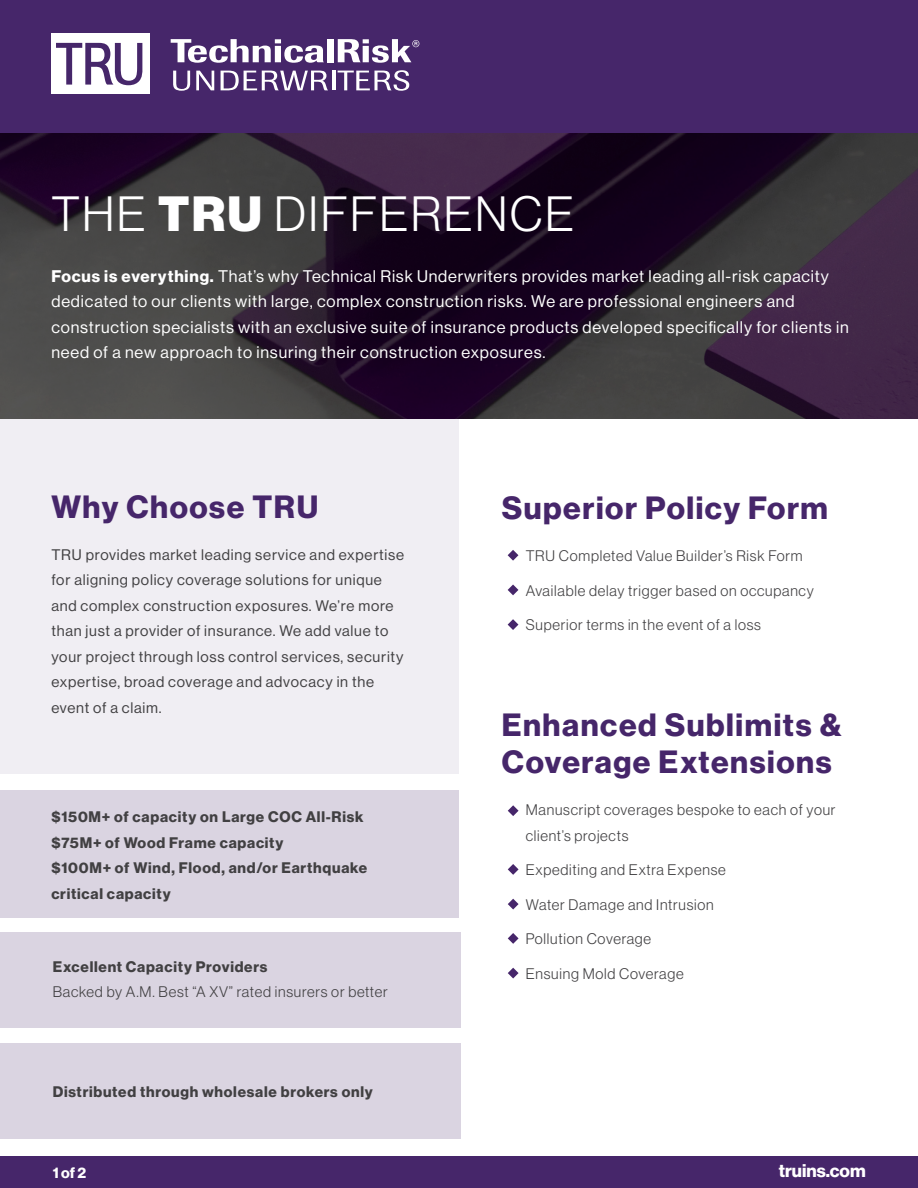
<style>
.page{position:relative;width:918px;height:1188px;background:#fff}
.page>*{position:absolute;margin:0;border:0;box-sizing:border-box;transform-origin:0 0}
.t1{font:48.45px "N Haas Grotesk DS Pro 45 Lt";letter-spacing:.05em;color:#fff}
.t2{font:31.5px/37.8px "N Haas Grotesk DS Pro 75 Bd";letter-spacing:.05em;color:#46266a}
.t3{font:18px "N Haas Grotesk DS Pro 75 Bd";color:#fff}
.t4{font:16.5px/25.5px "N Haas Grotesk DS Pro 55 Rg";letter-spacing:.05em;color:#fff}
.t5{font:15px/25.5px "N Haas Grotesk DS Pro 45 Lt";letter-spacing:.05em;color:#414042}
.t6{font:15px/25.5px "N Haas Grotesk DS Pro 55 Rg";letter-spacing:.05em;color:#414042}
.t7{font:15px/25.5px "N Haas Grotesk DS Pro 75 Bd";letter-spacing:.05em;color:#414042}
.t8{font:15px "N Haas Grotesk DS Pro 75 Bd";color:#fff}
.s1{font-family:"N Haas Grotesk DS Pro 95 Blk"}
.s2{font-family:"N Haas Grotesk DS Pro 75 Bd"}
</style>
<div class="page">
<div style="left:0;top:419px;width:459px;height:355px;background:#f0eef3"></div>
<div style="left:0;top:790px;width:459px;height:127px;background:#dad4e1"></div>
<svg style="left:0;top:133px;width:918px;height:286px;background:#332736"></svg>
<div style="left:0;top:0;width:918px;height:133px;background:#46266a"></div>
<svg style="left:171px;top:39px;width:153px;height:24px"></svg>
<div style="left:327px;top:39px;width:6px;height:23px;background:#fff"></div>
<svg style="left:173px;top:71px;width:17px;height:20px"></svg>
<svg style="left:196px;top:71px;width:18px;height:19px"></svg>
<svg style="left:221px;top:71px;width:107px;height:19px"></svg>
<hr style="left:332px;top:71px;width:3px;height:19px;background:#fff">
<svg style="left:338px;top:70px;width:71px;height:21px"></svg>
<div style="left:51px;top:33px;width:99px;height:61px;background:#fff"></div>
<svg style="left:56px;top:43px;width:86px;height:42px"></svg>
<svg style="left:338px;top:39px;width:81px;height:24px"></svg>
<div style="left:0;top:1156px;width:918px;height:32px;background:#46266a"></div>
<svg style="left:508px;top:550px;width:10px;height:11px"></svg>
<svg style="left:508px;top:585px;width:10px;height:10px"></svg>
<svg style="left:508px;top:619px;width:10px;height:11px"></svg>
<svg style="left:508px;top:805px;width:11px;height:11px"></svg>
<svg style="left:508px;top:864px;width:11px;height:11px"></svg>
<svg style="left:508px;top:899px;width:11px;height:10px"></svg>
<svg style="left:508px;top:933px;width:11px;height:11px"></svg>
<svg style="left:508px;top:968px;width:11px;height:10px"></svg>
<div style="left:0;top:933px;width:460px;height:95px;background:#dad4e1"></div>
<div style="left:0;top:1043px;width:460px;height:95px;background:#dad4e1"></div>
<h1 class="t1" style="left:51px;top:187px;width:524px">THE <span class="s1">TRU</span> DIFFERENCE</h1>
<p class="t4" style="left:51px;top:263px;width:799px"><span class="s2">Focus is everything.</span> That’s why Technical Risk Underwriters provides market leading all-risk capacity dedicated to our clients with large, complex construction risks. We are professional engineers and construction specialists with an exclusive suite of insurance products developed specifically for clients in need of a new approach to insuring their construction exposures.</p>
<h2 class="t2" style="left:51px;top:488px;width:269px">Why Choose TRU</h2>
<p class="t6" style="left:51px;top:542px;width:354px">TRU provides market leading service and expertise for aligning policy coverage solutions for unique and complex construction exposures. We’re more than just a provider of insurance. We add value to your project through loss control services, security expertise, broad coverage and advocacy in the event of a claim.</p>
<p class="t7" style="left:51px;top:805px;width:317px">$150M+ of capacity on Large COC All-Risk $75M+ of Wood Frame capacity<br>$100M+ of Wind, Flood, and/or Earthquake critical capacity</p>
<p class="t7" style="left:53px;top:954px;width:216px">Excellent Capacity Providers</p>
<p class="t5" style="left:53px;top:979px;width:336px">Backed by A.M. Best “A XV” rated insurers or better</p>
<p class="t7" style="left:53px;top:1079px;width:321px">Distributed through wholesale brokers only</p>
<p class="t8" style="left:53px;top:1164px;width:35px">1 of 2</p>
<h2 class="t2" style="left:502px;top:490px;width:328px">Superior Policy Form</h2>
<p class="t5" style="left:526px;top:543px;width:278px">TRU Completed Value Builder’s Risk Form</p>
<p class="t5" style="left:526px;top:578px;width:290px">Available delay trigger based on occupancy</p>
<p class="t5" style="left:526px;top:612px;width:237px">Superior terms in the event of a loss</p>
<h2 class="t2" style="left:502px;top:706px;width:341px">Enhanced Sublimits &amp;<br>Coverage Extensions</h2>
<p class="t5" style="left:526px;top:797px;width:311px">Manuscript coverages bespoke to each of your client’s projects</p>
<p class="t5" style="left:526px;top:857px;width:202px">Expediting and Extra Expense</p>
<p class="t5" style="left:526px;top:892px;width:189px">Water Damage and Intrusion</p>
<p class="t5" style="left:526px;top:926px;width:127px">Pollution Coverage</p>
<p class="t5" style="left:526px;top:961px;width:159px">Ensuing Mold Coverage</p>
<p class="t3" style="left:779px;top:1160px;width:88px">truins.com</p>
</div>
